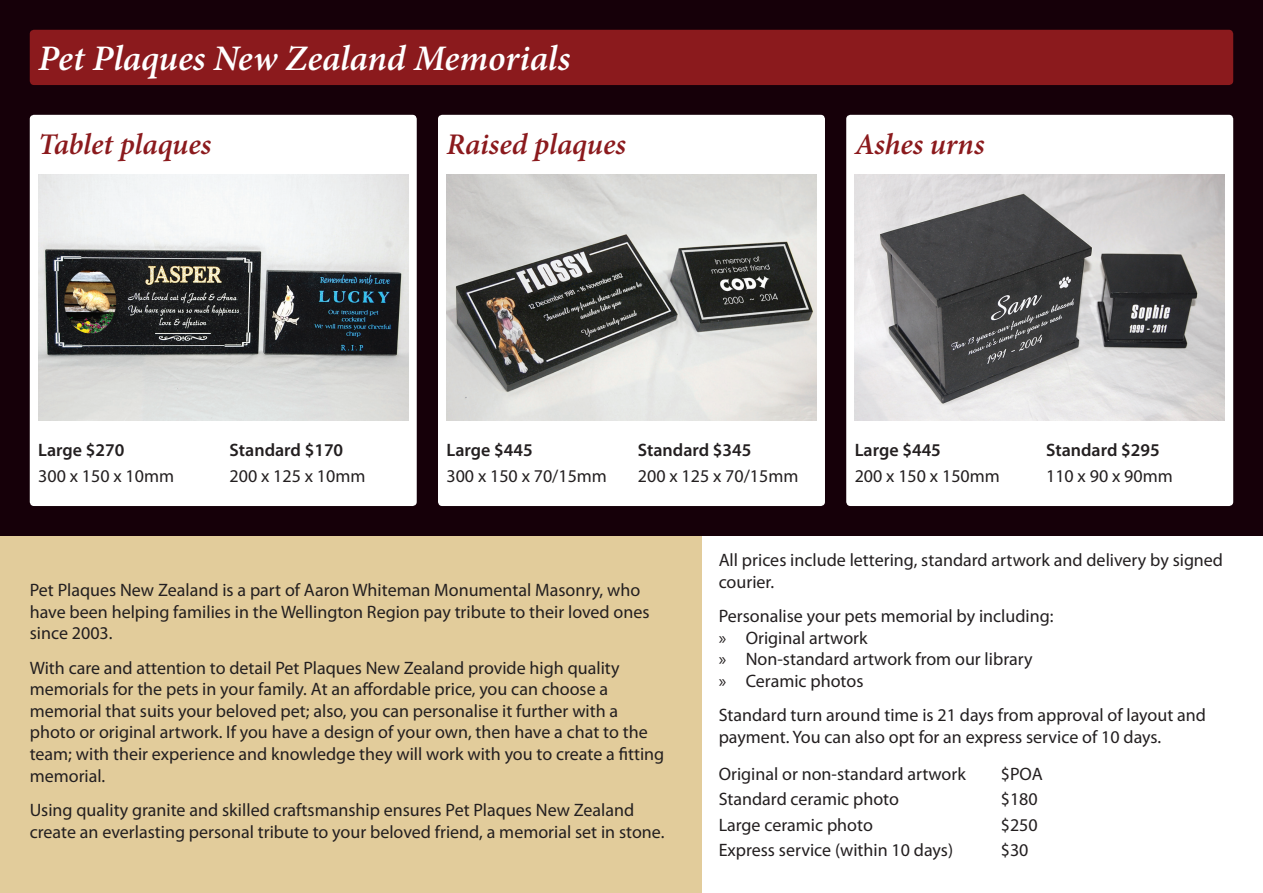
<style>
.page{position:relative;width:1263px;height:893px;background:#fff}
.page>*{position:absolute;margin:0;border:0;box-sizing:border-box;transform-origin:0 0}
.t1{font:italic 600 36px "Minion Pro";color:#fff}
.t2{font:italic 600 30px "Minion Pro";letter-spacing:-.005em;color:#8b1a1d}
.t3{font:18px/21.6px "Myriad Pro";color:#231f20}
.t4{font:600 18px "Myriad Pro";color:#231f20}
</style>
<div class="page">
<div style="left:0;top:523px;width:702px;height:370px;background:#e2cc9b"></div>
<div style="left:0;top:0;width:1263px;height:536px;background:#160009"></div>
<div style="left:30px;top:30px;width:1203px;height:55px;background:#8b1a1d;border-radius:4px"></div>
<div style="left:30px;top:115px;width:387px;height:391px;background:#fff;border-radius:4px"></div>
<img style="left:38px;top:174px;width:370px;height:247px">
<div style="left:846px;top:115px;width:387px;height:391px;background:#fff;border-radius:4px"></div>
<img style="left:855px;top:174px;width:370px;height:247px">
<div style="left:438px;top:115px;width:387px;height:391px;background:#fff;border-radius:4px"></div>
<img style="left:446px;top:174px;width:370px;height:247px">
<h1 class="t1" style="left:38px;top:34px;width:533px">Pet Plaques New Zealand Memorials</h1>
<h2 class="t2" style="left:38px;top:123px;width:175px">Tablet plaques</h2>
<h2 class="t2" style="left:446px;top:123px;width:181px">Raised plaques</h2>
<h2 class="t2" style="left:855px;top:123px;width:131px">Ashes urns</h2>
<p class="t4" style="left:38px;top:438px;width:88px">Large $270</p>
<p class="t4" style="left:230px;top:438px;width:115px">Standard $170</p>
<p class="t3" style="left:38px;top:464px;width:137px">300 x 150 x 10mm</p>
<p class="t3" style="left:230px;top:464px;width:137px">200 x 125 x 10mm</p>
<p class="t4" style="left:446px;top:438px;width:88px">Large $445</p>
<p class="t4" style="left:638px;top:438px;width:115px">Standard $345</p>
<p class="t3" style="left:446px;top:464px;width:162px">300 x 150 x 70/15mm</p>
<p class="t3" style="left:638px;top:464px;width:162px">200 x 125 x 70/15mm</p>
<p class="t4" style="left:855px;top:438px;width:88px">Large $445</p>
<p class="t4" style="left:1046px;top:438px;width:115px">Standard $295</p>
<p class="t3" style="left:855px;top:464px;width:147px">200 x 150 x 150mm</p>
<p class="t3" style="left:1046px;top:464px;width:128px">110 x 90 x 90mm</p>
<p class="t3" style="left:30px;top:579px;width:621px">Pet Plaques New Zealand is a part of Aaron Whiteman Monumental Masonry, who have been helping families in the Wellington Region pay tribute to their loved ones since 2003.</p>
<p class="t3" style="left:30px;top:656px;width:636px">With care and attention to detail Pet Plaques New Zealand provide high quality memorials for the pets in your family. At an affordable price, you can choose a memorial that suits your beloved pet; also, you can personalise it further with a photo or original artwork. If you have a design of your own, then have a chat to the team; with their experience and knowledge they will work with you to create a fitting memorial.</p>
<p class="t3" style="left:30px;top:799px;width:636px">Using quality granite and skilled craftsmanship ensures Pet Plaques New Zealand create an everlasting personal tribute to your beloved friend, a memorial set in stone.</p>
<p class="t3" style="left:719px;top:549px;width:506px">All prices include lettering, standard artwork and delivery by signed courier.</p>
<p class="t3" style="left:719px;top:605px;width:336px">Personalise your pets memorial by including: » Original artwork<br>» Non-standard artwork from our library<br>» Ceramic photos</p>
<p class="t3" style="left:719px;top:704px;width:489px">Standard turn around time is 21 days from approval of layout and payment. You can also opt for an express service of 10 days.</p>
<p class="t3" style="left:719px;top:762px;width:249px">Original or non-standard artwork</p>
<p class="t3" style="left:1001px;top:762px;width:43px">$POA</p>
<p class="t3" style="left:719px;top:788px;width:182px">Standard ceramic photo</p>
<p class="t3" style="left:1001px;top:788px;width:38px">$180</p>
<p class="t3" style="left:719px;top:813px;width:156px">Large ceramic photo</p>
<p class="t3" style="left:1001px;top:813px;width:38px">$250</p>
<p class="t3" style="left:719px;top:839px;width:236px">Express service (within 10 days)</p>
<p class="t3" style="left:1001px;top:839px;width:29px">$30</p>
</div>
